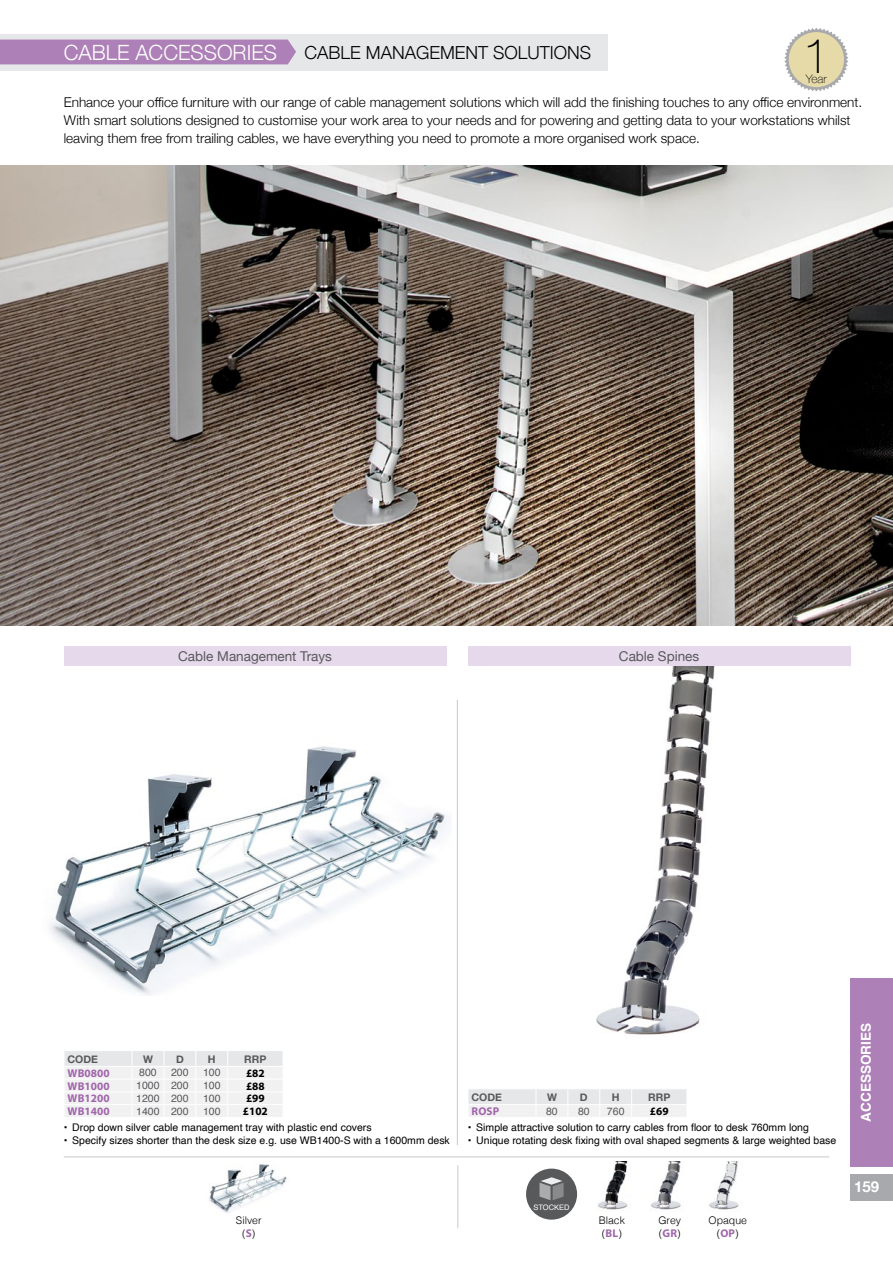
<style>
.page{position:relative;width:893px;height:1263px;background:#fff}
.page>*{position:absolute;margin:0;border:0;box-sizing:border-box;transform-origin:0 0}
.t1{font:100 48.45px "Helvetica Neue";color:#000}
.t2{font:300 21px "Helvetica Neue";color:#fff}
.t3{font:300 18px "Helvetica Neue";color:#000}
.t4{font:700 15px "Helvetica Neue";color:#fff}
.t5{font:300 13.5px/18px "Helvetica Neue";color:#000}
.t6{font:13.5px "Helvetica Neue";color:#58595b}
.t7{font:700 13.5px "Helvetica";color:#fff}
.t8{font:100 11.85px "Helvetica Neue";color:#000}
.t9{font:700 11.25px "Myriad Pro";color:#a066aa}
.t10{font:700 11.25px "Myriad Pro";color:#000}
.t11{font:10.5px "Helvetica";color:#000}
.t12{font:10.5px "Helvetica";color:#58595b}
.t13{font:300 10.5px/13.5px "Helvetica";color:#000}
.t14{font:700 10.5px "Helvetica Neue";color:#58595b}
.t15{font:7.5px "Helvetica";color:#fff}
.s1{font-family:"Myriad Pro";font-weight:700;font-size:11.25px;color:#a066aa}
</style>
<div class="page">
<img style="left:596px;top:666px;width:119px;height:369px">
<div style="left:0;top:34px;width:608px;height:36px;background:#e6e7e8"></div>
<div style="left:0;top:40px;width:296px;height:24px;background:#ae80b8"></div>
<svg style="left:784px;top:28px;width:64px;height:63px"></svg>
<div style="left:789px;top:32px;width:55px;height:55px;background:#e7daa9;border-radius:50%"></div>
<img style="left:0;top:166px;width:893px;height:459px">
<hr style="left:64px;top:1157px;width:765px;height:1px;background:#c7c8ca">
<hr style="left:457px;top:700px;width:1px;height:445px;background:#c7c8ca">
<div style="left:64px;top:646px;width:382px;height:20px;background:#e5d9eb"></div>
<div style="left:468px;top:646px;width:382px;height:20px;background:#e5d9eb"></div>
<svg style="left:64px;top:1051px;width:219px;height:66px"></svg>
<svg style="left:468px;top:1089px;width:219px;height:28px"></svg>
<img style="left:598px;top:1161px;width:141px;height:49px">
<img style="left:209px;top:1164px;width:78px;height:49px">
<img style="left:50px;top:746px;width:397px;height:249px">
<hr style="left:458px;top:1165px;width:1px;height:63px;background:#c7c8ca">
<div style="left:526px;top:1168px;width:51px;height:51px;background:#58595b;border-radius:50%"></div>
<svg style="left:539px;top:1177px;width:25px;height:23px"></svg>
<div style="left:850px;top:978px;width:43px;height:189px;background:#ae80b8"></div>
<div style="left:850px;top:1174px;width:43px;height:26px;background:#a7a9ac"></div>
<h2 class="t2" style="left:64px;top:35px;width:215px">CABLE ACCESSORIES</h2>
<h3 class="t3" style="left:305px;top:38px;width:288px">CABLE MANAGEMENT SOLUTIONS</h3>
<h1 class="t1" style="left:803px;top:19px;width:29px">1</h1>
<p class="t8" style="left:806px;top:70px;width:22px">Year</p>
<p class="t5" style="left:64px;top:92px;width:800px">Enhance your office furniture with our range of cable management solutions which will add the finishing touches to any office environment.<br>With smart solutions designed to customise your work area to your needs and for powering and getting data to your workstations whilst leaving them free from trailing cables, we have everything you need to promote a more organised work space.</p>
<p class="t6" style="left:178px;top:646px;width:155px">Cable Management Trays</p>
<p class="t6" style="left:619px;top:646px;width:82px">Cable Spines</p>
<p class="t14" style="left:67px;top:1051px;width:32px">CODE</p>
<p class="t14" style="left:143px;top:1051px;width:11px">W</p>
<p class="t14" style="left:176px;top:1051px;width:9px">D</p>
<p class="t14" style="left:208px;top:1051px;width:9px">H</p>
<p class="t14" style="left:244px;top:1051px;width:24px">RRP</p>
<p class="t9" style="left:68px;top:1066px;width:44px">WB0800</p>
<p class="t12" style="left:139px;top:1064px;width:19px">800</p>
<p class="t12" style="left:171px;top:1064px;width:19px">200</p>
<p class="t12" style="left:203px;top:1064px;width:19px">100</p>
<p class="t10" style="left:246px;top:1066px;width:20px">£82</p>
<p class="t9" style="left:68px;top:1078px;width:44px">WB1000</p>
<p class="t12" style="left:136px;top:1077px;width:54px">1000 200</p>
<p class="t12" style="left:203px;top:1077px;width:19px">100</p>
<p class="t10" style="left:246px;top:1078px;width:20px">£88</p>
<p class="t9" style="left:68px;top:1091px;width:44px">WB1200</p>
<p class="t12" style="left:136px;top:1090px;width:54px">1200 200</p>
<p class="t12" style="left:203px;top:1090px;width:19px">100</p>
<p class="t10" style="left:246px;top:1091px;width:20px">£99</p>
<p class="t9" style="left:68px;top:1104px;width:44px">WB1400</p>
<p class="t12" style="left:136px;top:1103px;width:54px">1400 200</p>
<p class="t12" style="left:203px;top:1103px;width:19px">100</p>
<p class="t10" style="left:243px;top:1104px;width:26px">£102</p>
<p class="t11" style="left:64px;top:1119px;width:309px">• Drop down silver cable management tray with plastic end covers</p>
<p class="t11" style="left:64px;top:1132px;width:388px">• Specify sizes shorter than the desk size e.g. use WB1400-S with a 1600mm desk</p>
<p class="t14" style="left:471px;top:1089px;width:32px">CODE</p>
<p class="t14" style="left:547px;top:1089px;width:11px">W</p>
<p class="t14" style="left:580px;top:1089px;width:9px">D</p>
<p class="t14" style="left:612px;top:1089px;width:9px">H</p>
<p class="t14" style="left:648px;top:1089px;width:24px">RRP</p>
<p class="t9" style="left:471px;top:1104px;width:29px">ROSP</p>
<p class="t12" style="left:546px;top:1103px;width:13px">80</p>
<p class="t12" style="left:578px;top:1103px;width:13px">80</p>
<p class="t12" style="left:607px;top:1103px;width:19px">760</p>
<p class="t10" style="left:650px;top:1104px;width:20px">£69</p>
<p class="t11" style="left:468px;top:1119px;width:343px">• Simple attractive solution to carry cables from floor to desk 760mm long</p>
<p class="t11" style="left:468px;top:1132px;width:370px">• Unique rotating desk fixing with oval shaped segments &amp; large weighted base</p>
<p class="t13" style="left:236px;top:1212px;width:27px;text-align:center">Silver (<span class="s1">S</span>)</p>
<p class="t15" style="left:533px;top:1201px;width:38px">STOCKED</p>
<p class="t13" style="left:599px;top:1212px;width:28px">Black (<span class="s1">BL</span>)</p>
<p class="t13" style="left:708px;top:1212px;width:40px;text-align:center">Opaque (<span class="s1">OP</span>)</p>
<p class="t13" style="left:658px;top:1212px;width:24px">Grey (<span class="s1">GR</span>)</p>
<p class="t7" style="left:855px;top:1121px;width:100px;rotate:-90deg">ACCESSORIES</p>
<p class="t4" style="left:854px;top:1174px;width:27px">159</p>
</div>
